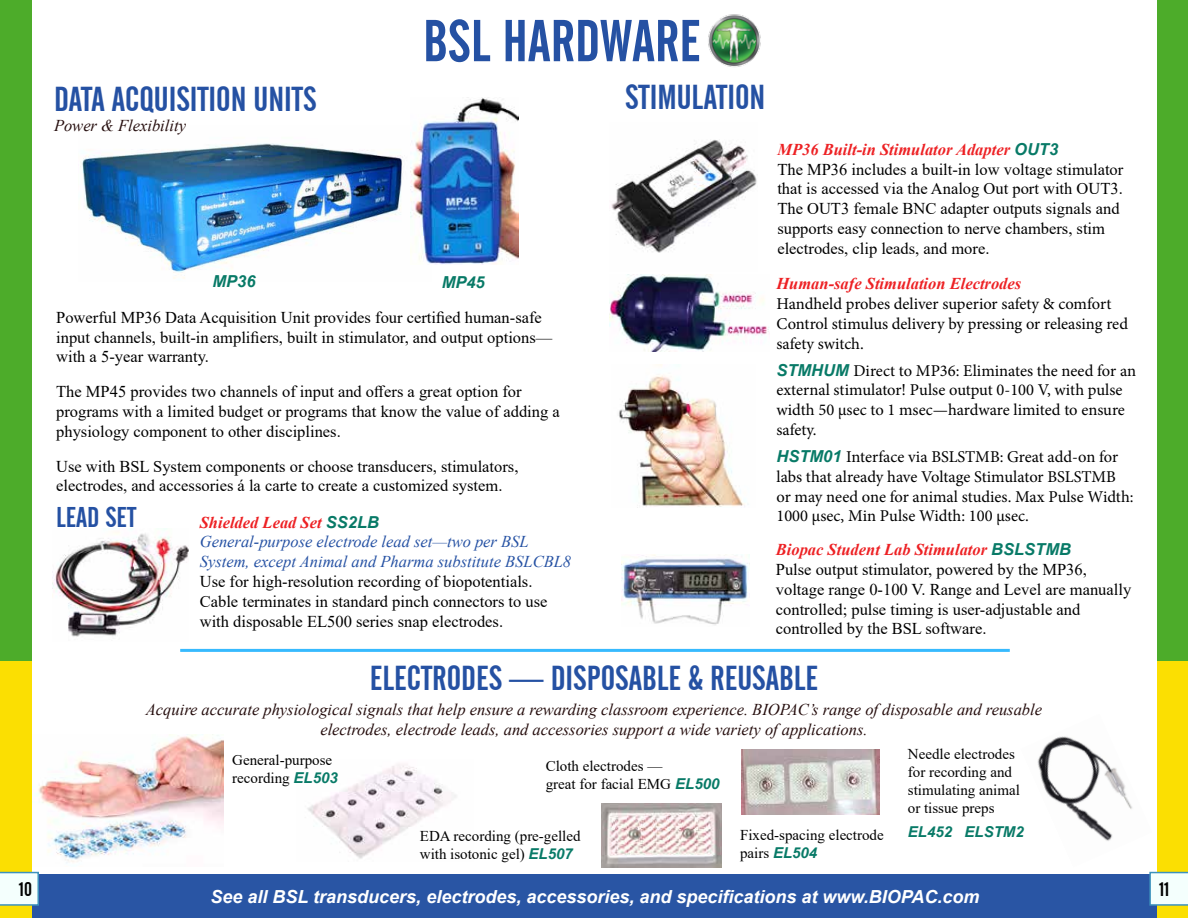
<style>
.page{position:relative;width:1188px;height:918px;background:#fff}
.page>*{position:absolute;margin:0;border:0;box-sizing:border-box;transform-origin:0 0}
.t1{font:58.5px "Alternate Gothic No 2 BT";color:#2551a3}
.t2{font:34.5px "Alternate Gothic No 2 BT";color:#2551a3}
.t3{font:28.5px "Alternate Gothic No 2 BT";color:#2551a3}
.t4{font:19.5px "Alternate Gothic No 2 BT";color:#000}
.t5{font:italic 700 18px "Arial";color:#fff}
.t6{font:16.5px/19.8px "Times New Roman";color:#000}
.t7{font:16.5px/19.8px "Minion Pro";color:#000}
.t8{font:italic 16.5px/19.8px "Times New Roman";color:#250d0d;text-align:center}
.t9{font:italic 700 16.5px "Arial";color:#087a67}
.t10{font:15px/18px "Times New Roman";color:#000}
.t11{font:italic 700 15px "Arial";color:#087a67}
.s1{font-weight:700;font-style:italic;color:#ed2124}
.s2{font-family:"Arial";font-weight:700;font-style:italic;color:#087a67}
.s3{font-style:italic;color:#2551a3}
.s4{font-family:"Times New Roman";font-weight:700;font-style:italic;color:#ed2124}
</style>
<div class="page">
<div style="left:0;top:874px;width:1188px;height:44px;background:#2955a4"></div>
<div style="left:0;top:0;width:31px;height:661px;background:#4dac2a"></div>
<div style="left:0;top:661px;width:31px;height:257px;background:#fbdf02"></div>
<div style="left:1157px;top:0;width:31px;height:661px;background:#4dac2a"></div>
<div style="left:1157px;top:661px;width:31px;height:257px;background:#fbdf02"></div>
<img style="left:80px;top:143px;width:331px;height:136px">
<img style="left:411px;top:98px;width:108px;height:167px">
<img style="left:621px;top:555px;width:128px;height:70px">
<img style="left:611px;top:140px;width:146px;height:113px">
<img style="left:53px;top:529px;width:135px;height:108px">
<img style="left:619px;top:364px;width:126px;height:144px">
<img style="left:609px;top:275px;width:161px;height:76px">
<svg style="left:0;top:872px;width:39px;height:34px"></svg>
<svg style="left:1149px;top:872px;width:39px;height:34px"></svg>
<img style="left:1037px;top:736px;width:95px;height:105px">
<hr style="left:180px;top:649px;width:830px;height:3px;background:#37bafe">
<img style="left:708px;top:14px;width:53px;height:53px">
<img style="left:38px;top:734px;width:185px;height:129px">
<img style="left:307px;top:764px;width:149px;height:95px">
<img style="left:741px;top:750px;width:139px;height:64px">
<img style="left:602px;top:803px;width:120px;height:65px">
<p class="t2" style="left:54px;top:80px;width:14px">DATA</p>
<p class="t2" style="left:112px;top:80px;width:194px">ACQUISITION UNITS</p>
<p class="t8" style="left:54px;top:115px;width:133px">Power &amp; Flexibility</p>
<p class="t1" style="left:423px;top:8px;width:254px">BSL HARDWARE</p>
<p class="t2" style="left:625px;top:78px;width:138px">STIMU LATION</p>
<p class="t9" style="left:212px;top:271px;width:45px">MP36</p>
<p class="t9" style="left:442px;top:272px;width:45px">MP45</p>
<p class="t6" style="left:56px;top:307px;width:498px">Powerful MP36 Data Acquisition Unit provides four certified human-safe input channels, built-in amplifiers, built in stimulator, and output options— with a 5-year warranty.</p>
<p class="t6" style="left:56px;top:381px;width:505px">The MP45 provides two channels of input and offers a great option for programs with a limited budget or programs that know the value of adding a physiology component to other disciplines.</p>
<p class="t6" style="left:56px;top:456px;width:464px">Use with BSL System components or choose transducers, stimulators, electrodes, and accessories á la carte to create a customized system.</p>
<p class="t3" style="left:56px;top:502px;width:80px">LEAD SET</p>
<p class="t6" style="left:200px;top:512px;width:373px"><span class="s1">Shielded Lead Set</span> <span class="s2">SS2LB<br></span><span class="s3">General-purpose electrode lead set—two per BSL System, except Animal and Pharma substitute BSLCBL8<br></span>Use for high-resolution recording of biopotentials.<br>Cable terminates in standard pinch connectors to use with disposable EL500 series snap electrodes.</p>
<p class="t6" style="left:777px;top:139px;width:348px"><span class="s1">MP36 Built-in Stimulator Adapter</span> <span class="s2">OUT3<br></span>The MP36 includes a built-in low voltage stimulator that is accessed via the Analog Out port with OUT3.<br>The OUT3 female BNC adapter outputs signals and supports easy connection to nerve chambers, stim electrodes, clip leads, and more.</p>
<p class="t7" style="left:776px;top:274px;width:353px"><span class="s4">Human-safe Stimulation Electrodes<br></span>Handheld probes deliver superior safety &amp; comfort Control stimulus delivery by pressing or releasing red safety switch.</p>
<p class="t7" style="left:776px;top:361px;width:361px"><span class="s2">STMHUM</span> Direct to MP36: Eliminates the need for an external stimulator! Pulse output 0-100 V, with pulse width 50 µsec to 1 msec—hardware limited to ensure safety.</p>
<p class="t7" style="left:776px;top:447px;width:359px"><span class="s2">HSTM01</span> Interface via BSLSTMB: Great add-on for labs that already have Voltage Stimulator BSLSTMB or may need one for animal studies. Max Pulse Width:<br>1000 µsec, Min Pulse Width: 100 µsec.</p>
<p class="t6" style="left:776px;top:539px;width:357px"><span class="s1">Biopac Student Lab Stimulator</span> <span class="s2">BSLSTMB<br></span>Pulse output stimulator, powered by the MP36, voltage range 0-100 V. Range and Level are manually controlled; pulse timing is user-adjustable and controlled by the BSL software.</p>
<p class="t2" style="left:370px;top:659px;width:447px">ELECTRODES — DISPOSABLE &amp; REUSABLE</p>
<p class="t8" style="left:146px;top:700px;width:898px">Acquire accurate physiological signals that help ensure a rewarding classroom experience. BIOPAC’s range of disposable and reusable electrodes, electrode leads, and accessories support a wide variety of applications.</p>
<p class="t10" style="left:232px;top:751px;width:107px">General-purpose recording <span class="s2">EL503</span></p>
<p class="t10" style="left:908px;top:744px;width:114px">Needle electrodes for recording and stimulating animal or tissue preps</p>
<p class="t11" style="left:908px;top:822px;width:117px">EL452 ELSTM2</p>
<p class="t10" style="left:546px;top:757px;width:175px">Cloth electrodes —<br>great for facial EMG <span class="s2">EL500</span></p>
<p class="t10" style="left:740px;top:825px;width:145px">Fixed-spacing electrode pairs <span class="s2">EL504</span></p>
<p class="t10" style="left:420px;top:827px;width:162px">EDA recording (pre-gelled with isotonic gel) <span class="s2">EL507</span></p>
<p class="t4" style="left:19px;top:878px;width:14px">10</p>
<p class="t4" style="left:1160px;top:878px;width:12px">11</p>
<p class="t5" style="left:211px;top:885px;width:770px">See all BSL transducers, electrodes, accessories, and specifications at www.BIOPAC.com</p>
</div>
